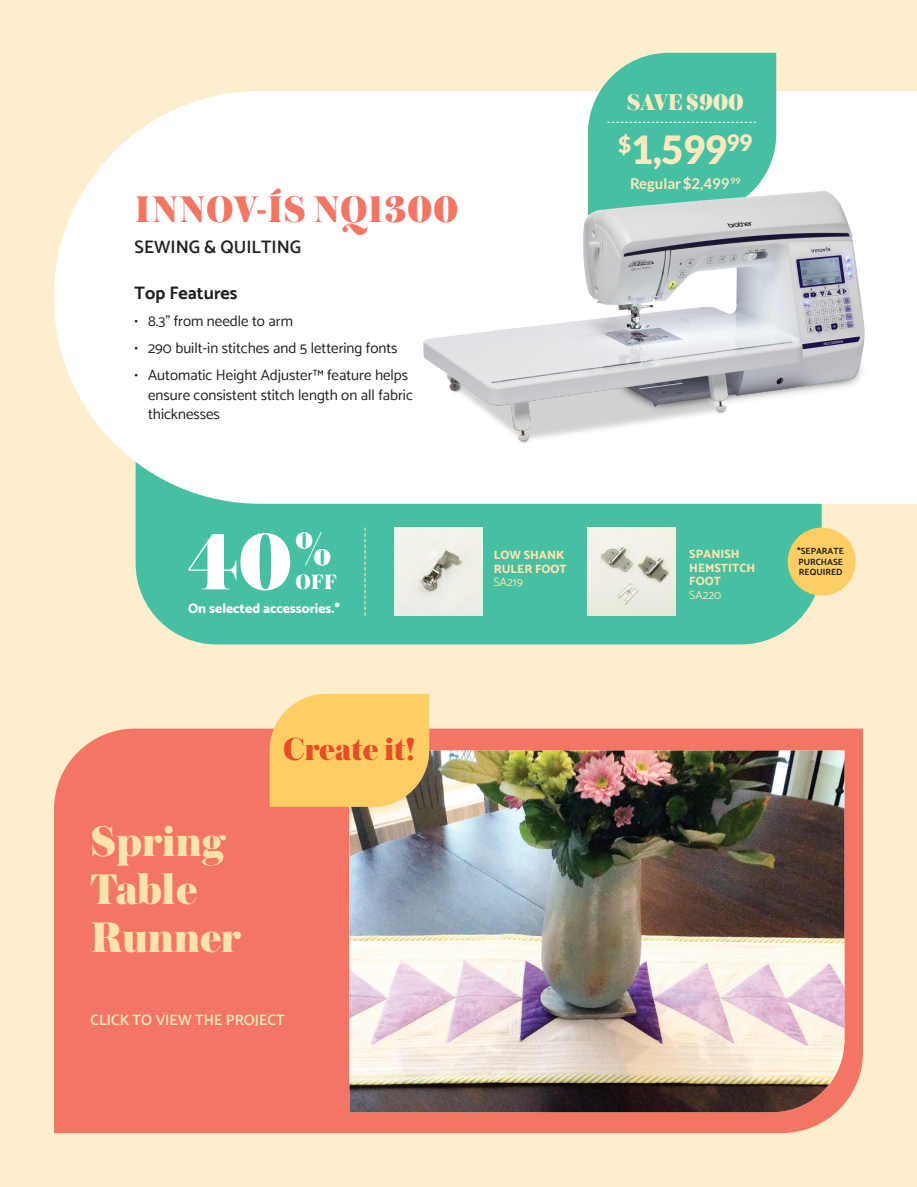
<style>
.page{position:relative;width:917px;height:1187px;background:#fff}
.page>*{position:absolute;margin:0;border:0;box-sizing:border-box;transform-origin:0 0}
.t1{font:900 84.15px "Austin";color:#fff}
.t2{font:900 45px/48px "Austin";letter-spacing:-.01em;color:#fee3ad}
.t3{font:900 39px "Austin";letter-spacing:.015em;color:#f37665}
.t4{font:900 38.85px "Lato";color:#fee9be}
.t5{font:900 33.3px "Austin";color:#e64d25}
.t6{font:900 24px "Austin";letter-spacing:-.015em;color:#fee9be}
.t7{font:900 21.75px "Austin";color:#fff}
.t8{font:600 18px "Catamaran";color:#231f20}
.t9{font:700 18px "Catamaran";color:#231f20}
.t10{font:15px/19.5px "Catamaran";color:#231f20}
.t11{font:600 15px "Catamaran";color:#fee9be}
.t12{font:700 14.85px "Lato";color:#fee9be}
.t13{font:800 13.65px "Catamaran";color:#fff}
.t14{font:800 12px/13.5px "Catamaran";color:#fee3ad}
.t15{font:12px "Catamaran";color:#fee3ad}
.t16{font:700 9px/10.5px "Catamaran";color:#231f20}
</style>
<div class="page">
<div style="left:0;top:0;width:916px;height:1186px;background:#feeecd"></div>
<div style="left:135px;top:503px;width:686px;height:141px;background:#46bfa3"></div>
<svg style="left:54px;top:91px;width:862px;height:412px;background:#fdfdfa"></svg>
<div style="left:787px;top:527px;width:68px;height:68px;background:#fecd63;border-radius:50%"></div>
<svg style="left:364px;top:527px;width:1px;height:88px"></svg>
<img style="left:394px;top:527px;width:88px;height:88px">
<img style="left:587px;top:527px;width:88px;height:88px">
<svg style="left:587px;top:53px;width:189px;height:114px;background:#54c2a7"></svg>
<img style="left:398px;top:167px;width:491px;height:297px">
<div style="left:54px;top:728px;width:808px;height:404px;background:#f37665"></div>
<img style="left:349px;top:750px;width:495px;height:361px">
<svg style="left:269px;top:693px;width:160px;height:113px;background:#f9ca67"></svg>
<h3 class="t3" style="left:135px;top:180px;width:325px">INNOV-ÍS NQ1300</h3>
<p class="t8" style="left:134px;top:236px;width:168px">SEWING &amp; QUILTING</p>
<p class="t9" style="left:134px;top:282px;width:104px">Top Features</p>
<p class="t10" style="left:134px;top:311px;width:160px">• 8.3” from needle to arm</p>
<p class="t10" style="left:134px;top:338px;width:264px">• 290 built-in stitches and 5 lettering fonts</p>
<p class="t10" style="left:148px;top:365px;width:266px;text-indent:-14px">• Automatic Height Adjuster™ feature helps ensure consistent stitch length on all fabric thicknesses</p>
<h1 class="t1" style="left:188px;top:499px;width:145px">40<sup>%</sup></h1>
<h3 class="t7" style="left:295px;top:566px;width:43px">OFF</h3>
<p class="t13" style="left:188px;top:600px;width:153px">On selected accessories.*</p>
<p class="t14" style="left:493px;top:548px;width:75px">LOW SHANK<br>RULER FOOT</p>
<p class="t15" style="left:493px;top:575px;width:31px">SA219</p>
<h2 class="t2" style="left:90px;top:816px;width:151px">Spring<br>Table<br>Runner</h2>
<h3 class="t5" style="left:283px;top:724px;width:133px">Create it!</h3>
<p class="t11" style="left:91px;top:1010px;width:195px">CLICK TO VIEW THE PROJECT</p>
<h3 class="t6" style="left:626px;top:84px;width:118px">SAVE $ 900</h3>
<h3 class="t4" style="left:618px;top:127px;width:135px"><sup>$</sup>1,599<sup>99</sup></h3>
<p class="t12" style="left:630px;top:175px;width:112px">Regular $2,499<sup>99</sup></p>
<p class="t14" style="left:689px;top:547px;width:67px">SPANISH<br>HEMSTITCH<br>FOOT</p>
<p class="t15" style="left:689px;top:587px;width:34px">SA220</p>
<p class="t16" style="left:797px;top:546px;width:48px">*SEPARATE<br>PURCHASE<br>REQUIRED</p>
</div>
